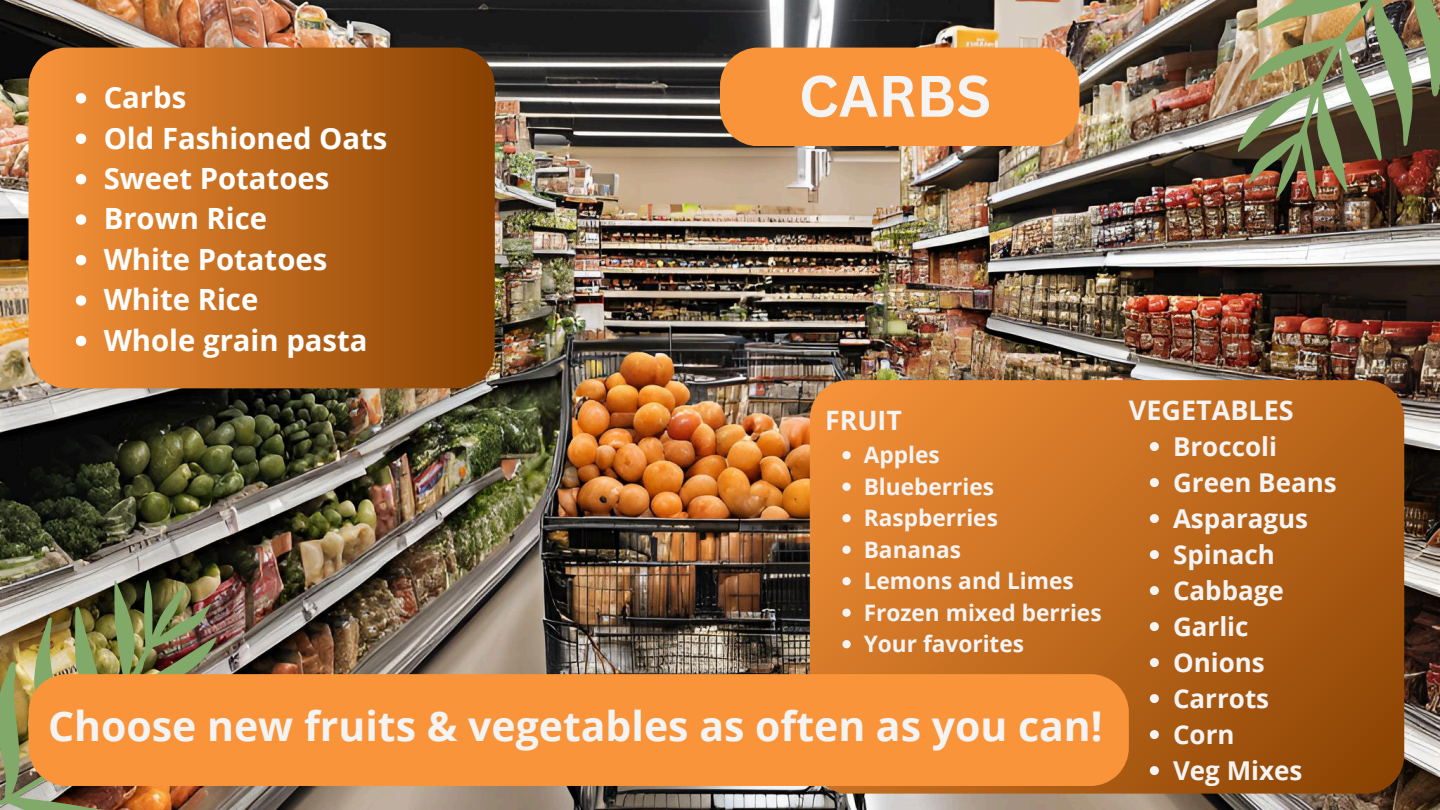
<style>
.page{position:relative;width:1440px;height:810px;background:#fff}
.page>*{position:absolute;margin:0;border:0;box-sizing:border-box;transform-origin:0 0}
.t1{font:700 57px "Canva Sans";color:#f4f4f4}
.t2{font:700 41px "Open Sans";color:#f4f4f4}
.t3{font:700 29.3px "Open Sans";color:#fff}
.t4{font:700 27px "Open Sans";color:#f4f4f4}
.t5{font:700 26.7px "Open Sans";color:#f4f4f4}
.t6{font:700 26px "Open Sans";color:#f4f4f4}
.t7{font:700 22.7px "Open Sans";color:#f4f4f4}
</style>
<div class="page">
<img style="left:0;top:0;width:1440px;height:810px">
<svg style="left:29px;top:48px;width:465px;height:340px"></svg>
<div style="left:720px;top:48px;width:359px;height:98px;background:#f9943b"></div>
<img style="left:0;top:547px;width:282px;height:263px">
<svg style="left:810px;top:380px;width:594px;height:414px"></svg>
<svg style="left:76px;top:93px;width:10px;height:10px"></svg>
<svg style="left:76px;top:134px;width:10px;height:10px"></svg>
<svg style="left:76px;top:174px;width:10px;height:10px"></svg>
<svg style="left:76px;top:214px;width:10px;height:11px"></svg>
<svg style="left:76px;top:255px;width:10px;height:10px"></svg>
<svg style="left:76px;top:295px;width:10px;height:11px"></svg>
<svg style="left:76px;top:336px;width:10px;height:10px"></svg>
<svg style="left:842px;top:451px;width:9px;height:8px"></svg>
<svg style="left:842px;top:483px;width:9px;height:8px"></svg>
<svg style="left:842px;top:514px;width:9px;height:8px"></svg>
<svg style="left:842px;top:546px;width:9px;height:8px"></svg>
<svg style="left:842px;top:577px;width:9px;height:8px"></svg>
<svg style="left:842px;top:609px;width:9px;height:8px"></svg>
<svg style="left:842px;top:640px;width:9px;height:8px"></svg>
<svg style="left:1150px;top:442px;width:9px;height:9px"></svg>
<svg style="left:1150px;top:478px;width:9px;height:9px"></svg>
<svg style="left:1150px;top:514px;width:9px;height:9px"></svg>
<svg style="left:1150px;top:550px;width:9px;height:9px"></svg>
<svg style="left:1150px;top:586px;width:9px;height:9px"></svg>
<svg style="left:1150px;top:622px;width:9px;height:9px"></svg>
<svg style="left:1150px;top:658px;width:9px;height:9px"></svg>
<svg style="left:1150px;top:694px;width:9px;height:9px"></svg>
<svg style="left:1150px;top:730px;width:9px;height:9px"></svg>
<svg style="left:1150px;top:766px;width:9px;height:9px"></svg>
<div style="left:29px;top:674px;width:1100px;height:112px;background:#f9943b"></div>
<img style="left:1156px;top:0;width:284px;height:236px">
<p class="t3" style="left:104px;top:77px;width:84px">Carbs</p>
<p class="t3" style="left:104px;top:117px;width:285px">Old Fashioned Oats</p>
<p class="t3" style="left:104px;top:158px;width:227px">Sweet Potatoes</p>
<p class="t3" style="left:104px;top:198px;width:165px">Brown Rice</p>
<p class="t3" style="left:104px;top:239px;width:225px">White Potatoes</p>
<p class="t3" style="left:104px;top:279px;width:156px">White Rice</p>
<p class="t3" style="left:104px;top:320px;width:265px">Whole grain pasta</p>
<p class="t1" style="left:799px;top:56px;width:194px">CARBS</p>
<h1 class="t5" style="left:825px;top:402px;width:78px">FRUIT</h1>
<h3 class="t7" style="left:864px;top:439px;width:77px">Apples</h3>
<p class="t7" style="left:864px;top:470px;width:132px">Blueberries</p>
<p class="t7" style="left:864px;top:502px;width:136px">Raspberries</p>
<p class="t7" style="left:864px;top:533px;width:99px">Bananas</p>
<p class="t7" style="left:864px;top:565px;width:212px">Lemons and Limes</p>
<p class="t7" style="left:864px;top:596px;width:239px">Frozen mixed berries</p>
<p class="t7" style="left:864px;top:628px;width:162px">Your favorites</p>
<p class="t2" style="left:48px;top:697px;width:1056px">Choose new fruits &amp; vegetables as often as you can!</p>
<p class="t4" style="left:1129px;top:391px;width:166px">VEGETABLES</p>
<h3 class="t6" style="left:1173px;top:428px;width:106px">Broccoli</h3>
<p class="t6" style="left:1173px;top:464px;width:165px">Green Beans</p>
<p class="t6" style="left:1173px;top:500px;width:137px">Asparagus</p>
<p class="t6" style="left:1173px;top:536px;width:103px">Spinach</p>
<p class="t6" style="left:1173px;top:572px;width:112px">Cabbage</p>
<p class="t6" style="left:1173px;top:608px;width:77px">Garlic</p>
<p class="t6" style="left:1173px;top:644px;width:93px">Onions</p>
<p class="t6" style="left:1173px;top:680px;width:98px">Carrots</p>
<p class="t6" style="left:1173px;top:716px;width:63px">Corn</p>
<p class="t6" style="left:1173px;top:752px;width:131px">Veg Mixes</p>
</div>
